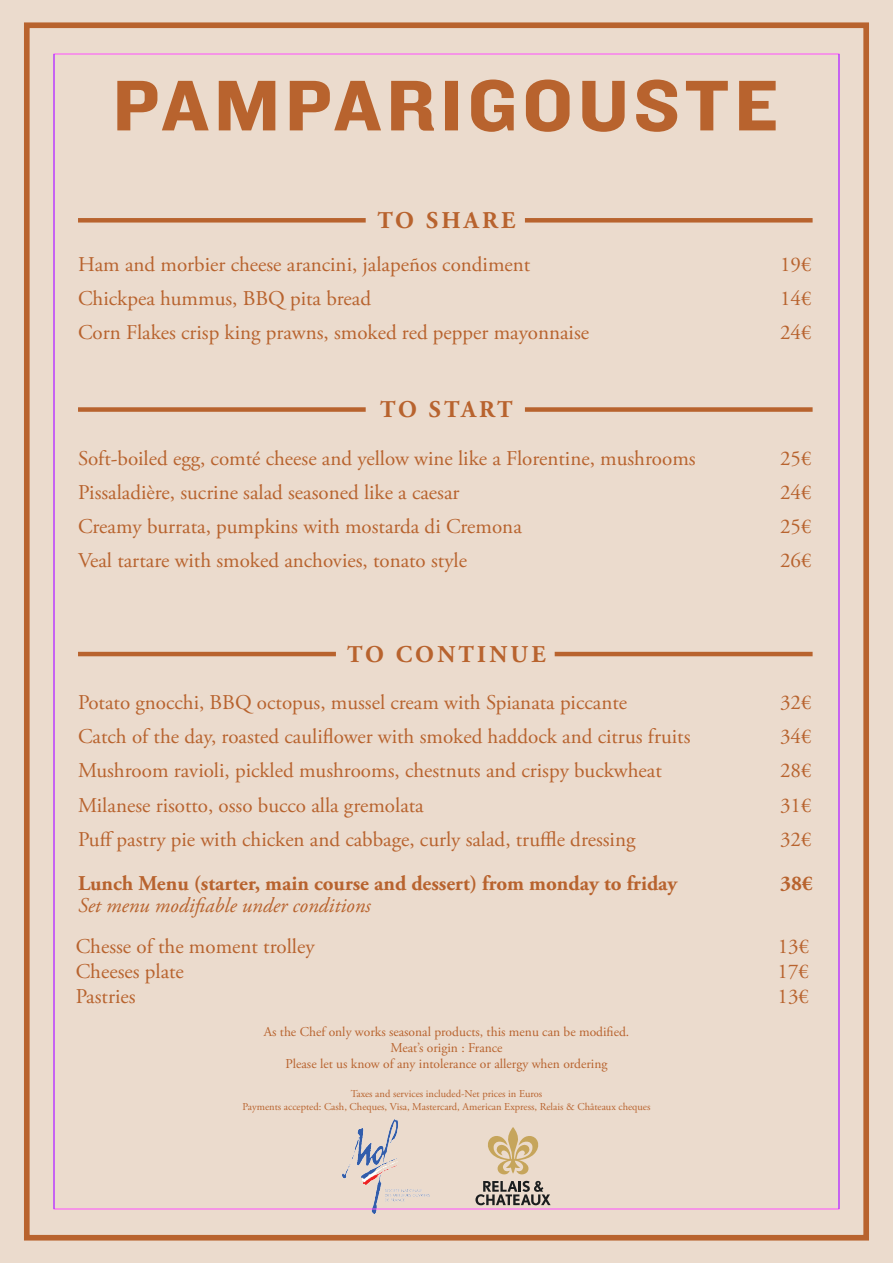
<style>
.page{position:relative;width:893px;height:1263px;background:#ebdbcd}
.page>*{position:absolute;margin:0;border:0;box-sizing:border-box;transform-origin:0 0}
.t1{font:700 24px "Adobe Garamond Pro";letter-spacing:.135em;color:#b8632e}
.t2{font:21px "Adobe Garamond Pro";color:#b8632e}
.t3{font:700 21px "Adobe Garamond Pro";color:#b8632e}
.t4{font:italic 21px "Adobe Garamond Pro";color:#b8632e}
.t5{font:13.5px "Adobe Garamond Pro";color:#b8632e}
.t6{font:10.5px "Adobe Garamond Pro";color:#b8632e}
</style>
<div class="page">
<svg style="left:117px;top:80px;width:659px;height:52px;background:#d1a07e"></svg>
<div style="left:24px;top:22px;width:845px;height:1218px;border:6px solid #b8632e"></div>
<img style="left:342px;top:1119px;width:87px;height:94px">
<svg style="left:487px;top:1127px;width:52px;height:48px;background:#dcc6a0"></svg>
<svg style="left:475px;top:1181px;width:76px;height:24px;background:#999189"></svg>
<div style="left:78px;top:218px;width:288px;height:5px;background:#b8632e"></div>
<div style="left:525px;top:218px;width:288px;height:5px;background:#b8632e"></div>
<div style="left:78px;top:407px;width:288px;height:5px;background:#b8632e"></div>
<div style="left:525px;top:407px;width:288px;height:5px;background:#b8632e"></div>
<hr style="left:78px;top:652px;width:258px;height:4px;background:#b8632e">
<hr style="left:555px;top:652px;width:258px;height:4px;background:#b8632e">
<hr style="left:54px;top:54px;width:1px;height:1155px;background:#93f">
<hr style="left:839px;top:54px;width:1px;height:1155px;background:#93f">
<p class="t1" style="left:377px;top:206px;width:140px">TO SHARE</p>
<p class="t2" style="left:78px;top:252px;width:454px">Ham and morbier cheese arancini, jalapeños condiment</p>
<p class="t2" style="left:780px;top:252px;width:33px">19€</p>
<p class="t2" style="left:78px;top:286px;width:295px">Chickpea hummus, BBQ pita bread</p>
<p class="t2" style="left:780px;top:286px;width:33px">14€</p>
<p class="t2" style="left:78px;top:320px;width:513px">Corn Flakes crisp king prawns, smoked red pepper mayonnaise</p>
<p class="t2" style="left:780px;top:320px;width:33px">24€</p>
<p class="t1" style="left:380px;top:396px;width:134px">TO START</p>
<p class="t2" style="left:78px;top:445px;width:619px">Soft-boiled egg, comté cheese and yellow wine like a Florentine, mushrooms</p>
<p class="t2" style="left:780px;top:445px;width:33px">25€</p>
<p class="t2" style="left:78px;top:479px;width:383px">Pissaladière, sucrine salad seasoned like a caesar</p>
<p class="t2" style="left:780px;top:479px;width:33px">24€</p>
<p class="t2" style="left:78px;top:514px;width:445px">Creamy burrata, pumpkins with mostarda di Cremona</p>
<p class="t2" style="left:780px;top:514px;width:33px">25€</p>
<p class="t2" style="left:78px;top:548px;width:390px">Veal tartare with smoked anchovies, tonato style</p>
<p class="t2" style="left:780px;top:548px;width:33px">26€</p>
<p class="t1" style="left:347px;top:640px;width:200px">TO CONTINUE</p>
<p class="t2" style="left:78px;top:690px;width:551px">Potato gnocchi, BBQ octopus, mussel cream with Spianata piccante</p>
<p class="t2" style="left:780px;top:690px;width:33px">32€</p>
<p class="t2" style="left:78px;top:724px;width:614px">Catch of the day, roasted cauliflower with smoked haddock and citrus fruits</p>
<p class="t2" style="left:780px;top:724px;width:33px">34€</p>
<p class="t2" style="left:78px;top:758px;width:585px">Mushroom ravioli, pickled mushrooms, chestnuts and crispy buckwheat</p>
<p class="t2" style="left:780px;top:758px;width:33px">28€</p>
<p class="t2" style="left:78px;top:792px;width:347px">Milanese risotto, osso bucco alla gremolata</p>
<p class="t2" style="left:780px;top:792px;width:33px">31€</p>
<p class="t2" style="left:78px;top:826px;width:559px">Puff pastry pie with chicken and cabbage, curly salad, truffle dressing</p>
<p class="t2" style="left:780px;top:826px;width:33px">32€</p>
<p class="t3" style="left:78px;top:871px;width:601px">Lunch Menu (starter, main course and dessert) from monday to friday</p>
<p class="t3" style="left:780px;top:871px;width:34px">38€</p>
<p class="t4" style="left:78px;top:893px;width:294px">Set menu modifiable under conditions</p>
<p class="t2" style="left:76px;top:933px;width:240px">Chesse of the moment trolley</p>
<p class="t2" style="left:778px;top:933px;width:33px">13€</p>
<p class="t2" style="left:76px;top:958px;width:110px">Cheeses plate</p>
<p class="t2" style="left:778px;top:958px;width:33px">17€</p>
<p class="t2" style="left:76px;top:984px;width:61px">Pastries</p>
<p class="t2" style="left:778px;top:984px;width:33px">13€</p>
<p class="t5" style="left:264px;top:1024px;width:367px">As the Chef only works seasonal products, this menu can be modified.</p>
<p class="t5" style="left:390px;top:1040px;width:114px">Meat’s origin : France</p>
<p class="t5" style="left:285px;top:1056px;width:323px">Please let us know of any intolerance or allergy when ordering</p>
<p class="t6" style="left:351px;top:1088px;width:193px">Taxes and services included-Net prices in Euros</p>
<p class="t6" style="left:243px;top:1100px;width:409px">Payments accepted: Cash, Cheques, Visa, Mastercard, American Express, Relais &amp; Châteaux cheques</p>
</div>
